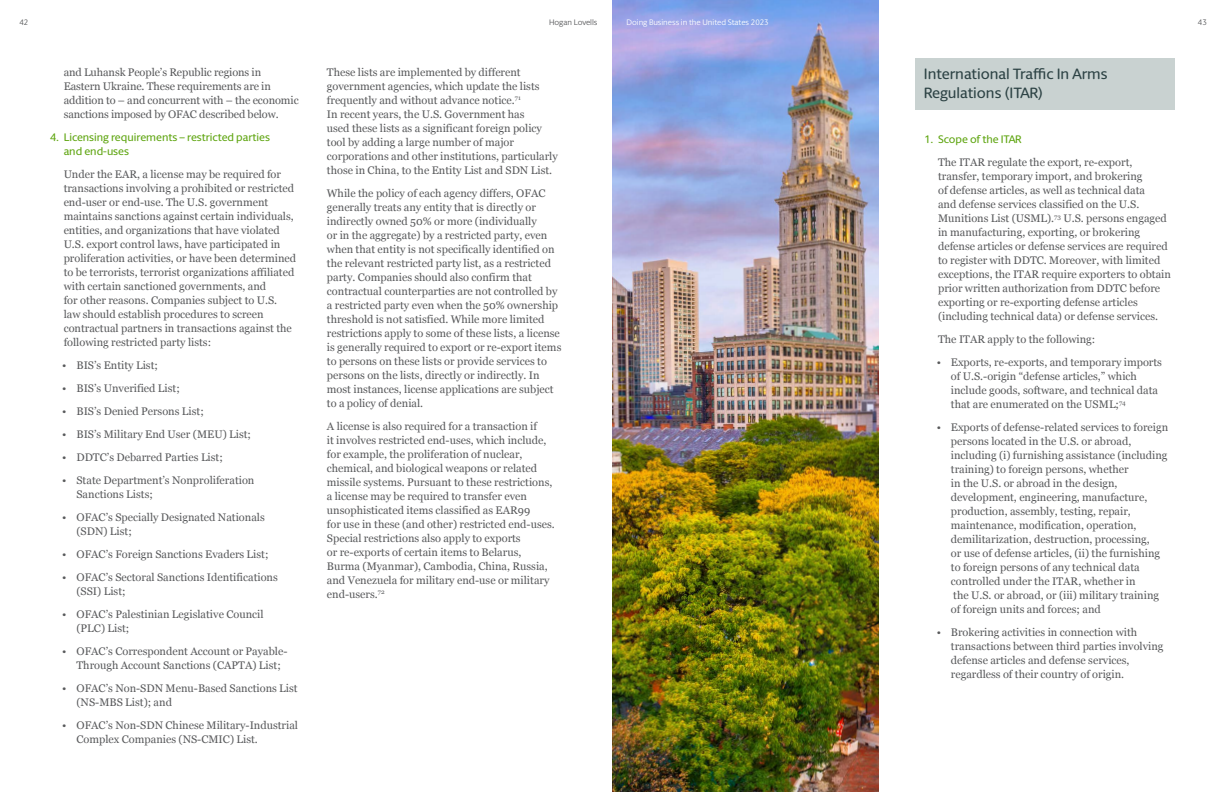
<style>
.page{position:relative;width:1224px;height:792px;background:#fff}
.page>*{position:absolute;margin:0;border:0;box-sizing:border-box;transform-origin:0 0}
.t1{font:500 15px/19px "Berlingske Sans Round";letter-spacing:-.005em;color:#2d4345}
.t2{font:11px/14px "Georgia";color:#58595b}
.t3{font:500 11px/14px "Berlingske Sans Round";color:#5fa511}
.t4{font:8px "Berlingske Sans Round";color:#fff}
.t5{font:8px "Berlingske Sans Round";letter-spacing:-.005em;color:#58595b}
</style>
<div class="page">
<div style="left:915px;top:58px;width:259px;height:52px;background:#c9d2d1"></div>
<img style="left:612px;top:0;width:267px;height:792px">
<p class="t5" style="left:19px;top:16px;width:10px">42</p>
<p class="t5" style="left:549px;top:16px;width:50px">Hogan Lovells</p>
<p class="t4" style="left:627px;top:16px;width:144px">Doing Business in the United States 2023</p>
<p class="t5" style="left:1198px;top:16px;width:10px">43</p>
<p class="t2" style="left:64px;top:65px;width:237px">and Luhansk People’s Republic regions in Eastern Ukraine. These requirements are in addition to – and concurrent with – the economic sanctions imposed by OFAC described below.</p>
<p class="t3" style="left:64px;top:130px;width:208px;text-indent:-13px">4. Licensing requirements – restricted parties and end-uses</p>
<p class="t2" style="left:64px;top:167px;width:234px">Under the EAR, a license may be required for transactions involving a prohibited or restricted end-user or end-use. The U.S. government maintains sanctions against certain individuals, entities, and organizations that have violated U.S. export control laws, have participated in proliferation activities, or have been determined to be terrorists, terrorist organizations affiliated with certain sanctioned governments, and<br>for other reasons. Companies subject to U.S. law should establish procedures to screen contractual partners in transactions against the following restricted party lists:</p>
<p class="t2" style="left:62px;top:358px;width:97px">• BIS’s Entity List;</p>
<p class="t2" style="left:62px;top:381px;width:119px">• BIS’s Unverified List;</p>
<p class="t2" style="left:62px;top:404px;width:143px">• BIS’s Denied Persons List;</p>
<p class="t2" style="left:62px;top:427px;width:190px">• BIS’s Military End User (MEU) List;</p>
<p class="t2" style="left:62px;top:450px;width:162px">• DDTC’s Debarred Parties List;</p>
<p class="t2" style="left:76px;top:473px;width:179px;text-indent:-14px">• State Department’s Nonproliferation<br>Sanctions Lists;</p>
<p class="t2" style="left:76px;top:510px;width:190px;text-indent:-14px">• OFAC’s Specially Designated Nationals (SDN) List;</p>
<p class="t2" style="left:62px;top:547px;width:208px">• OFAC’s Foreign Sanctions Evaders List;</p>
<p class="t2" style="left:76px;top:570px;width:203px;text-indent:-14px">• OFAC’s Sectoral Sanctions Identifications (SSI) List;</p>
<p class="t2" style="left:76px;top:607px;width:189px;text-indent:-14px">• OFAC’s Palestinian Legislative Council (PLC) List;</p>
<p class="t2" style="left:76px;top:644px;width:213px;text-indent:-14px">• OFAC’s Correspondent Account or Payable-<br>Through Account Sanctions (CAPTA) List;</p>
<p class="t2" style="left:76px;top:681px;width:223px;text-indent:-14px">• OFAC’s Non-SDN Menu-Based Sanctions List (NS-MBS List); and</p>
<p class="t2" style="left:76px;top:718px;width:223px;text-indent:-14px">• OFAC’s Non-SDN Chinese Military-Industrial<br>Complex Companies (NS-CMIC) List.</p>
<p class="t2" style="left:327px;top:65px;width:232px">These lists are implemented by different government agencies, which update the lists frequently and without advance notice.<sup>71<br></sup>In recent years, the U.S. Government has<br>used these lists as a significant foreign policy tool by adding a large number of major corporations and other institutions, particularly those in China, to the Entity List and SDN List.</p>
<p class="t2" style="left:327px;top:186px;width:236px">While the policy of each agency differs, OFAC generally treats any entity that is directly or indirectly owned 50% or more (individually<br>or in the aggregate) by a restricted party, even when that entity is not specifically identified on the relevant restricted party list, as a restricted party. Companies should also confirm that contractual counterparties are not controlled by a restricted party even when the 50% ownership threshold is not satisfied. While more limited restrictions apply to some of these lists, a license is generally required to export or re-export items to persons on these lists or provide services to persons on the lists, directly or indirectly. In most instances, license applications are subject to a policy of denial.</p>
<p class="t2" style="left:327px;top:419px;width:229px">A license is also required for a transaction if<br>it involves restricted end-uses, which include, for example, the proliferation of nuclear, chemical, and biological weapons or related missile systems. Pursuant to these restrictions, a license may be required to transfer even unsophisticated items classified as EAR99<br>for use in these (and other) restricted end-uses.<br>Special restrictions also apply to exports<br>or re-exports of certain items to Belarus, Burma (Myanmar), Cambodia, China, Russia, and Venezuela for military end-use or military end-users.<sup>72</sup></p>
<h1 class="t1" style="left:924px;top:63px;width:185px">International Traffic In Arms<br>Regulations (ITAR)</h1>
<p class="t3" style="left:925px;top:132px;width:99px">1. Scope of the ITAR</p>
<p class="t2" style="left:938px;top:155px;width:234px">The ITAR regulate the export, re-export, transfer, temporary import, and brokering<br>of defense articles, as well as technical data<br>and defense services classified on the U.S.<br>Munitions List (USML).<sup>73</sup> U.S. persons engaged in manufacturing, exporting, or brokering defense articles or defense services are required to register with DDTC. Moreover, with limited exceptions, the ITAR require exporters to obtain prior written authorization from DDTC before exporting or re-exporting defense articles (including technical data) or defense services.</p>
<p class="t2" style="left:938px;top:332px;width:159px">The ITAR apply to the following:</p>
<p class="t2" style="left:951px;top:355px;width:213px;text-indent:-14px">• Exports, re-exports, and temporary imports of U.S.-origin “defense articles,” which include goods, software, and technical data that are enumerated on the USML;<sup>74</sup></p>
<p class="t2" style="left:951px;top:420px;width:219px;text-indent:-14px">• Exports of defense-related services to foreign persons located in the U.S. or abroad, including (i) furnishing assistance (including training) to foreign persons, whether<br>in the U.S. or abroad in the design, development, engineering, manufacture, production, assembly, testing, repair, maintenance, modification, operation, demilitarization, destruction, processing,<br>or use of defense articles, (ii) the furnishing to foreign persons of any technical data controlled under the ITAR, whether in<br>the U.S. or abroad, or (iii) military training of foreign units and forces; and</p>
<p class="t2" style="left:951px;top:625px;width:214px;text-indent:-14px">• Brokering activities in connection with transactions between third parties involving defense articles and defense services, regardless of their country of origin.</p>
</div>
